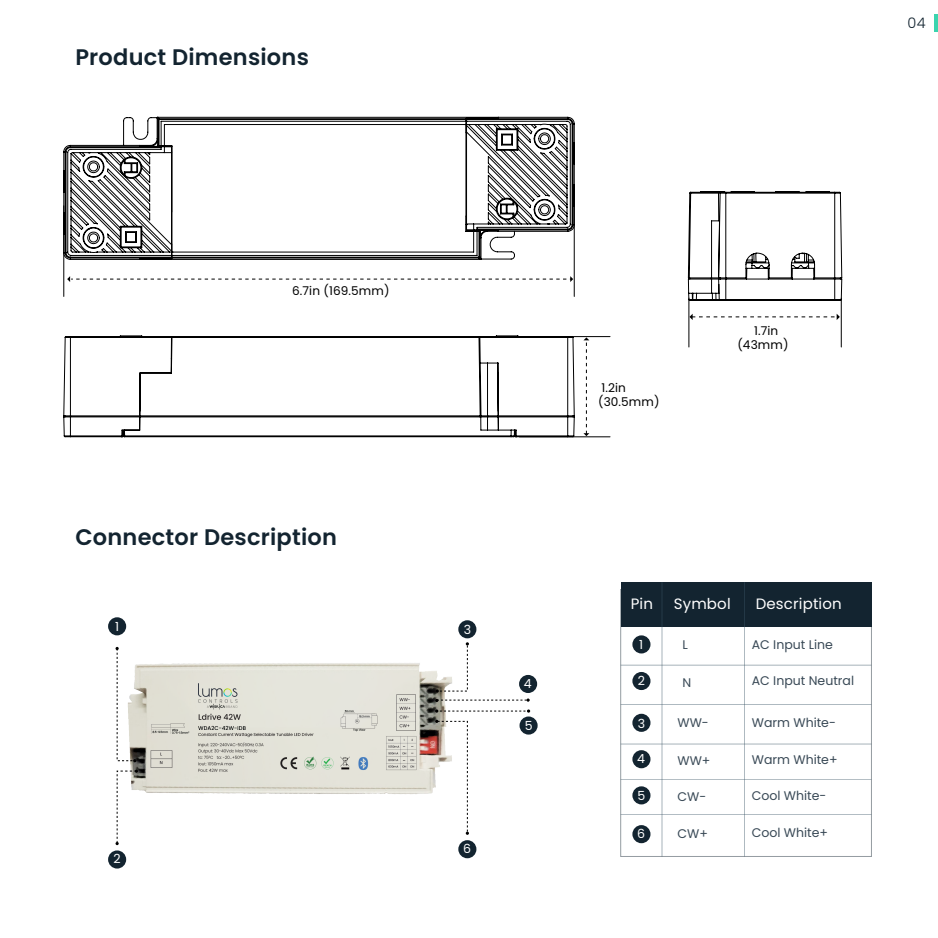
<style>
.page{position:relative;width:938px;height:938px;background:#fff}
.page>*{position:absolute;margin:0;border:0;box-sizing:border-box;transform-origin:0 0}
.t1{font:600 22.5px "Poppins";letter-spacing:.01em;color:#132430}
.t2{font:15px "Poppins";letter-spacing:.01em;color:#fff}
.t3{font:300 14.5px "Poppins";color:#132430}
.t4{font:12.5px "Poppins";color:#394956}
.t5{font:12.5px "Poppins";color:#fff}
.t6{font:12px/14.5px "Poppins";letter-spacing:.01em;color:#000}
</style>
<div class="page">
<hr style="left:63px;top:206px;width:1px;height:90px;background:#000">
<hr style="left:574px;top:206px;width:1px;height:90px;background:#000">
<hr style="left:519px;top:336px;width:91px;height:1px;background:#000">
<hr style="left:519px;top:436px;width:91px;height:1px;background:#000">
<hr style="left:688px;top:298px;width:1px;height:49px;background:#000">
<hr style="left:841px;top:298px;width:1px;height:49px;background:#000">
<svg style="left:67px;top:276px;width:506px;height:6px"></svg>
<hr style="left:934px;top:14px;width:3px;height:17px;background:#3bd4ae">
<svg style="left:63px;top:335px;width:512px;height:103px"></svg>
<svg style="left:687px;top:191px;width:155px;height:110px"></svg>
<svg style="left:63px;top:116px;width:512px;height:144px"></svg>
<svg style="left:583px;top:337px;width:6px;height:99px"></svg>
<svg style="left:689px;top:314px;width:150px;height:6px"></svg>
<img style="left:117px;top:637px;width:355px;height:157px">
<div style="left:620px;top:582px;width:251px;height:44px;background:#132430"></div>
<hr style="left:620px;top:665px;width:251px;height:1px;background:#3c5666">
<hr style="left:620px;top:704px;width:251px;height:1px;background:#3c5666">
<hr style="left:620px;top:743px;width:251px;height:1px;background:#3c5666">
<hr style="left:620px;top:814px;width:251px;height:1px;background:#3c5666">
<hr style="left:620px;top:779px;width:251px;height:1px;background:#3c5666">
<hr style="left:661px;top:582px;width:1px;height:274px;background:#3c5666">
<hr style="left:744px;top:582px;width:1px;height:274px;background:#3c5666">
<div style="left:632px;top:672px;width:18px;height:18px;background:#132430;border-radius:50%"></div>
<div style="left:632px;top:635px;width:18px;height:18px;background:#132430;border-radius:50%"></div>
<div style="left:632px;top:825px;width:18px;height:18px;background:#132430;border-radius:50%"></div>
<div style="left:632px;top:786px;width:18px;height:18px;background:#132430;border-radius:50%"></div>
<div style="left:632px;top:750px;width:18px;height:18px;background:#132430;border-radius:50%"></div>
<div style="left:632px;top:713px;width:18px;height:18px;background:#132430;border-radius:50%"></div>
<svg style="left:115px;top:769px;width:23px;height:76px"></svg>
<svg style="left:115px;top:647px;width:21px;height:115px"></svg>
<svg style="left:435px;top:642px;width:34px;height:50px"></svg>
<svg style="left:435px;top:719px;width:34px;height:115px"></svg>
<svg style="left:435px;top:698px;width:94px;height:4px"></svg>
<svg style="left:435px;top:709px;width:95px;height:3px"></svg>
<div style="left:108px;top:850px;width:18px;height:18px;background:#132430;border-radius:50%"></div>
<div style="left:108px;top:617px;width:18px;height:18px;background:#132430;border-radius:50%"></div>
<div style="left:458px;top:840px;width:18px;height:18px;background:#132430;border-radius:50%"></div>
<div style="left:519px;top:716px;width:18px;height:18px;background:#132430;border-radius:50%"></div>
<div style="left:519px;top:675px;width:18px;height:18px;background:#132430;border-radius:50%"></div>
<div style="left:458px;top:620px;width:18px;height:18px;background:#132430;border-radius:50%"></div>
<h1 class="t1" style="left:75px;top:44px;width:235px">Product Dimensions</h1>
<p class="t3" style="left:907px;top:14px;width:19px">04</p>
<p class="t6" style="left:292px;top:284px;width:99px">6.7in (169.5mm)</p>
<h1 class="t1" style="left:75px;top:524px;width:263px">Connector Description</h1>
<p class="t5" style="left:115px;top:619px;width:6px">1</p>
<p class="t5" style="left:113px;top:851px;width:9px">2</p>
<p class="t6" style="left:598px;top:380px;width:63px">1.2in (30.5mm)</p>
<p class="t6" style="left:737px;top:323px;width:53px;text-align:center">1.7in (43mm)</p>
<p class="t5" style="left:464px;top:622px;width:9px">3</p>
<p class="t5" style="left:463px;top:841px;width:9px">6</p>
<p class="t5" style="left:523px;top:676px;width:9px">4</p>
<p class="t5" style="left:524px;top:718px;width:9px">5</p>
<p class="t2" style="left:630px;top:595px;width:24px">Pin</p>
<p class="t2" style="left:673px;top:595px;width:58px">Symbol</p>
<p class="t2" style="left:755px;top:595px;width:88px">Description</p>
<p class="t5" style="left:639px;top:637px;width:6px">1</p>
<p class="t5" style="left:637px;top:673px;width:9px">2</p>
<p class="t5" style="left:638px;top:716px;width:9px">3</p>
<p class="t5" style="left:637px;top:751px;width:9px">4</p>
<p class="t5" style="left:637px;top:788px;width:9px">5</p>
<p class="t5" style="left:637px;top:826px;width:9px">6</p>
<p class="t4" style="left:682px;top:637px;width:7px">L</p>
<p class="t4" style="left:751px;top:637px;width:83px">AC Input Line</p>
<p class="t4" style="left:682px;top:675px;width:10px">N</p>
<p class="t4" style="left:677px;top:715px;width:33px">WW-</p>
<p class="t4" style="left:677px;top:753px;width:34px">WW+</p>
<p class="t4" style="left:677px;top:789px;width:30px">CW-</p>
<p class="t4" style="left:677px;top:826px;width:32px">CW+</p>
<p class="t4" style="left:751px;top:673px;width:104px">AC Input Neutral</p>
<p class="t4" style="left:751px;top:715px;width:86px">Warm White-</p>
<p class="t4" style="left:751px;top:752px;width:87px">Warm White+</p>
<p class="t4" style="left:751px;top:788px;width:76px">Cool White-</p>
<p class="t4" style="left:751px;top:825px;width:78px">Cool White+</p>
</div>
